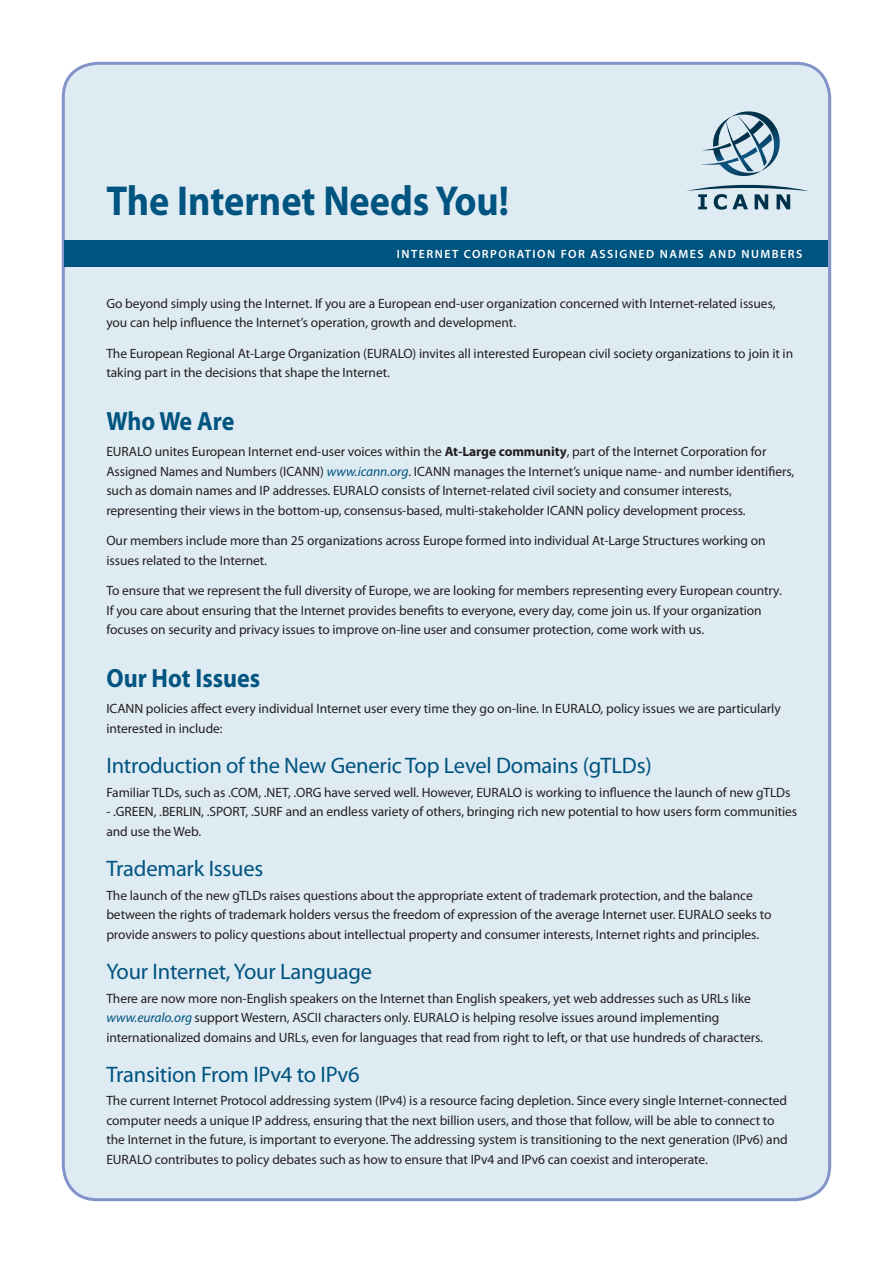
<style>
.page{position:relative;width:893px;height:1263px;background:#fff}
.page>*{position:absolute;margin:0;border:0;box-sizing:border-box;transform-origin:0 0}
.t1{font:700 42px "Myriad Pro";color:#005480;scale:.91 1}
.t2{font:700 26.4px "Myriad Pro";color:#005480;scale:.91 1}
.t3{font:22.5px "Myriad Pro";letter-spacing:-.01em;color:#005480}
.t4{font:13.5px/19.5px "Myriad Pro";letter-spacing:-.005em;color:#231f20}
.t5{font:600 12px "Myriad Pro";letter-spacing:.12em;color:#fff}
.s1{font-weight:700}
.s2{font-style:italic;color:#005480}
</style>
<div class="page">
<div style="left:63px;top:63px;width:767px;height:1137px;background:#dfebf2;border-radius:34px"></div>
<div style="left:65px;top:241px;width:763px;height:26px;background:#005480"></div>
<svg style="left:687px;top:111px;width:122px;height:99px"></svg>
<h1 class="t1" style="left:106px;top:173px;width:444px">The Internet Needs You!</h1>
<p class="t5" style="left:397px;top:247px;width:407px">INTERNET CORPORATION FOR ASSIGNED NAMES AND NUMBERS</p>
<p class="t4" style="left:106px;top:293px;width:671px">Go beyond simply using the Internet. If you are a European end-user organization concerned with Internet-related issues, you can help influence the Internet’s operation, growth and development.</p>
<p class="t4" style="left:106px;top:343px;width:688px">The European Regional At-Large Organization (EURALO) invites all interested European civil society organizations to join it in taking part in the decisions that shape the Internet.</p>
<h2 class="t2" style="left:106px;top:404px;width:142px">Who We Are</h2>
<p class="t4" style="left:106px;top:442px;width:689px">EURALO unites European Internet end-user voices within the <span class="s1">At-Large community</span>, part of the Internet Corporation for Assigned Names and Numbers (ICANN) <span class="s2">www.icann.org</span>. ICANN manages the Internet’s unique name- and number identifiers, such as domain names and IP addresses. EURALO consists of Internet-related civil society and consumer interests, representing their views in the bottom-up, consensus-based, multi-stakeholder ICANN policy development process.</p>
<p class="t4" style="left:106px;top:531px;width:661px">Our members include more than 25 organizations across Europe formed into individual At-Large Structures working on issues related to the Internet.</p>
<p class="t4" style="left:106px;top:580px;width:677px">To ensure that we represent the full diversity of Europe, we are looking for members representing every European country.<br>If you care about ensuring that the Internet provides benefits to everyone, every day, come join us. If your organization focuses on security and privacy issues to improve on-line user and consumer protection, come work with us.</p>
<h2 class="t2" style="left:106px;top:661px;width:171px">Our Hot Issues</h2>
<p class="t4" style="left:106px;top:699px;width:676px">ICANN policies affect every individual Internet user every time they go on-line. In EURALO, policy issues we are particularly interested in include:</p>
<h3 class="t3" style="left:106px;top:751px;width:547px">Introduction of the New Generic Top Level Domains (gTLDs)</h3>
<p class="t4" style="left:106px;top:782px;width:686px">Familiar TLDs, such as .COM, .NET, .ORG have served well. However, EURALO is working to influence the launch of new gTLDs</p>
<p class="t4" style="left:106px;top:802px;width:692px">- .GREEN, .BERLIN, .SPORT, .SURF and an endless variety of others, bringing rich new potential to how users form communities and use the Web.</p>
<h3 class="t3" style="left:106px;top:854px;width:159px">Trademark Issues</h3>
<p class="t4" style="left:106px;top:885px;width:667px">The launch of the new gTLDs raises questions about the appropriate extent of trademark protection, and the balance between the rights of trademark holders versus the freedom of expression of the average Internet user. EURALO seeks to provide answers to policy questions about intellectual property and consumer interests, Internet rights and principles.</p>
<h3 class="t3" style="left:106px;top:957px;width:267px">Your Internet, Your Language</h3>
<p class="t4" style="left:106px;top:988px;width:658px">There are now more non-English speakers on the Internet than English speakers, yet web addresses such as URLs like <span class="s2">www.euralo.org</span> support Western, ASCII characters only. EURALO is helping resolve issues around implementing internationalized domains and URLs, even for languages that read from right to left, or that use hundreds of characters.</p>
<h3 class="t3" style="left:106px;top:1060px;width:255px">Transition From IPv4 to IPv6</h3>
<p class="t4" style="left:106px;top:1091px;width:683px">The current Internet Protocol addressing system (IPv4) is a resource facing depletion. Since every single Internet-connected computer needs a unique IP address, ensuring that the next billion users, and those that follow, will be able to connect to the Internet in the future, is important to everyone. The addressing system is transitioning to the next generation (IPv6) and EURALO contributes to policy debates such as how to ensure that IPv4 and IPv6 can coexist and interoperate.</p>
</div>
